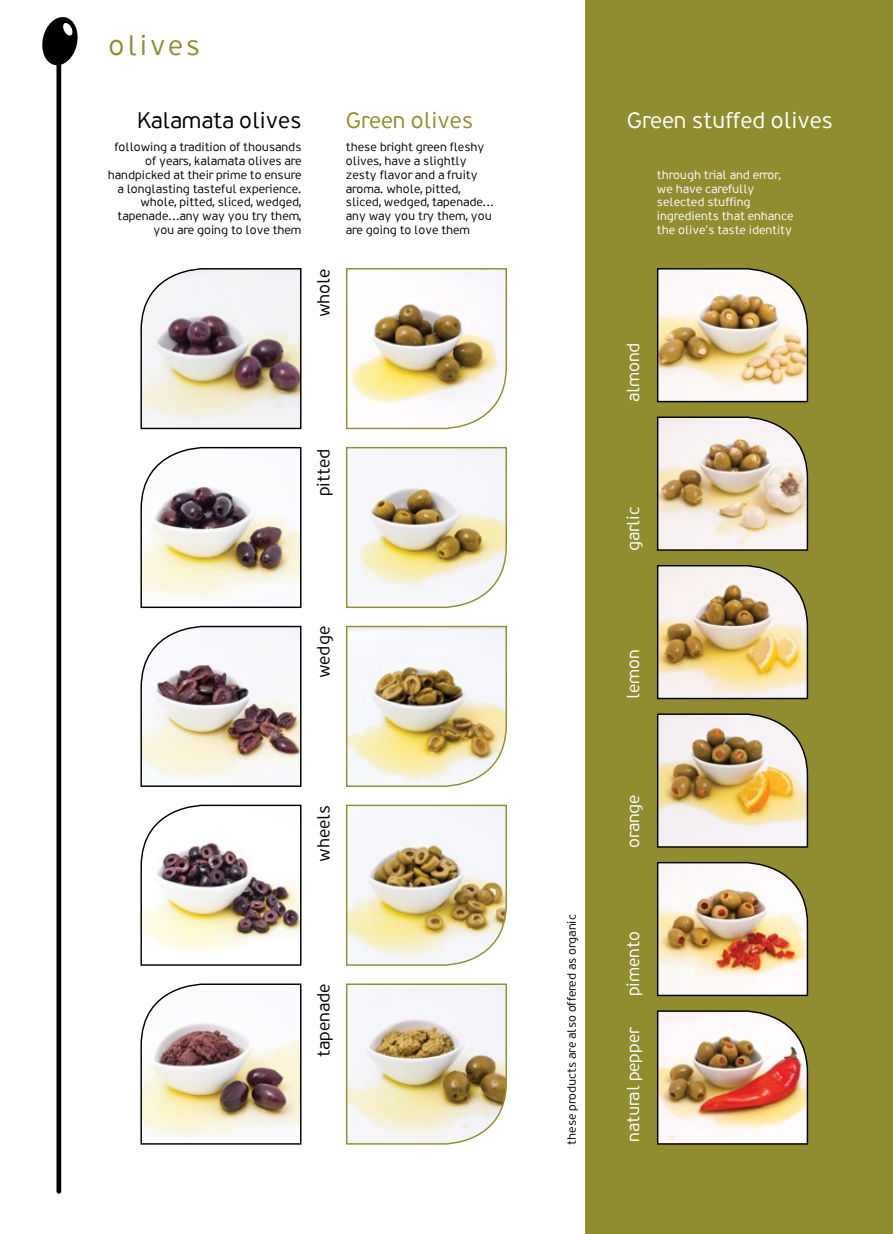
<style>
.page{position:relative;width:893px;height:1234px;background:#fff}
.page>*{position:absolute;margin:0;border:0;box-sizing:border-box;transform-origin:0 0}
.t1{font:300 28.05px "PF Traffic";letter-spacing:.1em;color:#918c2f}
.t2{font:300 22.5px "PF Traffic";color:#fff}
.t3{font:300 22.5px "PF Traffic";color:#000}
.t4{font:300 22.5px "PF Traffic";color:#918c2f}
.t5{font:300 17.4px "PF Traffic";color:#fff}
.t6{font:300 17.4px "PF Traffic";color:#000}
.t7{font:300 12px/13.8px "PF Traffic";color:#000;text-align:right}
.t8{font:300 12px/13.8px "PF Traffic";color:#fff}
</style>
<div class="page">
<div style="left:585px;top:0;width:308px;height:1233px;background:#918c2f"></div>
<img style="left:657px;top:862px;width:152px;height:134px">
<img style="left:657px;top:268px;width:152px;height:135px">
<img style="left:657px;top:1010px;width:152px;height:135px">
<img style="left:657px;top:416px;width:152px;height:135px">
<img style="left:657px;top:565px;width:152px;height:134px">
<img style="left:657px;top:713px;width:152px;height:135px">
<img style="left:140px;top:268px;width:162px;height:162px">
<img style="left:346px;top:268px;width:161px;height:162px">
<img style="left:140px;top:446px;width:162px;height:162px">
<img style="left:346px;top:446px;width:161px;height:162px">
<img style="left:140px;top:625px;width:162px;height:162px">
<img style="left:346px;top:625px;width:161px;height:162px">
<img style="left:346px;top:804px;width:161px;height:162px">
<img style="left:140px;top:804px;width:162px;height:162px">
<img style="left:346px;top:983px;width:161px;height:162px">
<img style="left:140px;top:983px;width:162px;height:162px">
<div style="left:56px;top:57px;width:5px;height:1134px;background:#000"></div>
<svg style="left:42px;top:17px;width:36px;height:50px"></svg>
<h1 class="t1" style="left:109px;top:29px;width:93px">olives</h1>
<h2 class="t3" style="left:138px;top:107px;width:165px">Kalamata olives</h2>
<h2 class="t4" style="left:346px;top:107px;width:129px">Green olives</h2>
<h2 class="t2" style="left:627px;top:107px;width:208px">Green stuffed olives</h2>
<p class="t7" style="left:108px;top:140px;width:195px">following a tradition of thousands of years, kalamata olives are handpicked at their prime to ensure a longlasting tasteful experience. whole, pitted, sliced, wedged, tapenade…any way you try them, you are going to love them</p>
<p class="t7" style="left:346px;top:140px;width:149px;text-align:left">these bright green fleshy olives, have a slightly zesty flavor and a fruity aroma. whole, pitted, sliced, wedged, tapenade… any way you try them, you are going to love them</p>
<h3 class="t6" style="left:314px;top:317px;width:50px;rotate:-90deg">whole</h3>
<h3 class="t6" style="left:314px;top:496px;width:49px;rotate:-90deg">pitted</h3>
<h3 class="t6" style="left:314px;top:678px;width:53px;rotate:-90deg">wedge</h3>
<h3 class="t6" style="left:314px;top:861px;width:58px;rotate:-90deg">wheels</h3>
<h3 class="t6" style="left:314px;top:1056px;width:74px;rotate:-90deg">tapenade</h3>
<p class="t7" style="left:565px;top:1144px;width:232px;rotate:-90deg">these products are also offered as organic</p>
<p class="t8" style="left:657px;top:168px;width:138px">through trial and error, we have carefully selected stuffing ingredients that enhance the olive’s taste identity</p>
<h3 class="t5" style="left:623px;top:402px;width:61px;rotate:-90deg">almond</h3>
<h3 class="t5" style="left:623px;top:550px;width:46px;rotate:-90deg">garlic</h3>
<h3 class="t5" style="left:623px;top:699px;width:51px;rotate:-90deg">lemon</h3>
<h3 class="t5" style="left:623px;top:847px;width:55px;rotate:-90deg">orange</h3>
<h3 class="t5" style="left:623px;top:995px;width:66px;rotate:-90deg">pimento</h3>
<h3 class="t5" style="left:623px;top:1141px;width:116px;rotate:-90deg">natural pepper</h3>
</div>
